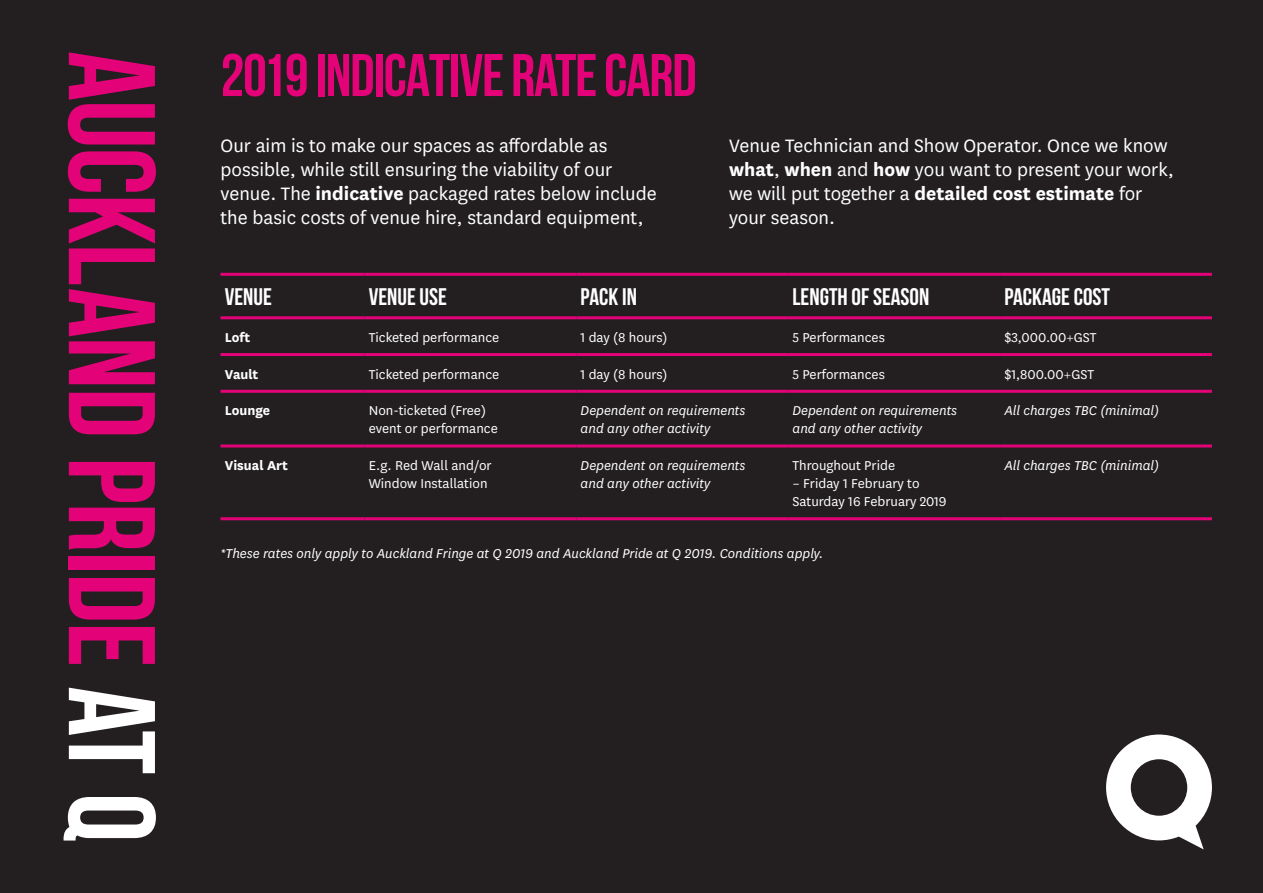
<style>
.page{position:relative;width:1263px;height:893px;background:#231f20}
.page>*{position:absolute;margin:0;border:0;box-sizing:border-box;transform-origin:0 0}
.t1{font:700 123px "Bebas Neue";letter-spacing:-.01em;color:#e40278}
.t2{font:700 60px "Bebas Neue";letter-spacing:-.02em;color:#e40278}
.t3{font:700 24px "Bebas Neue";color:#fff}
.t4{font:21px/24px "National";color:#fff}
.t5{font:italic 15px/18px "National";color:#fff}
.t6{font:15px/18px "National";color:#fff}
.t7{font:700 15px "National";color:#fff}
.s1{color:#fff}
.s2{font-weight:700}
</style>
<div class="page">
<svg style="left:1106px;top:734px;width:106px;height:115px"></svg>
<hr style="left:220px;top:273px;width:144px;height:3px;background:#e40278">
<hr style="left:364px;top:273px;width:212px;height:3px;background:#e40278">
<hr style="left:576px;top:273px;width:212px;height:3px;background:#e40278">
<hr style="left:788px;top:273px;width:212px;height:3px;background:#e40278">
<hr style="left:1000px;top:273px;width:212px;height:3px;background:#e40278">
<hr style="left:220px;top:316px;width:144px;height:3px;background:#e40278">
<hr style="left:364px;top:316px;width:212px;height:3px;background:#e40278">
<hr style="left:576px;top:316px;width:212px;height:3px;background:#e40278">
<hr style="left:788px;top:316px;width:212px;height:3px;background:#e40278">
<hr style="left:1000px;top:316px;width:212px;height:3px;background:#e40278">
<hr style="left:220px;top:353px;width:144px;height:3px;background:#e40278">
<hr style="left:364px;top:353px;width:212px;height:3px;background:#e40278">
<hr style="left:576px;top:353px;width:212px;height:3px;background:#e40278">
<hr style="left:788px;top:353px;width:212px;height:3px;background:#e40278">
<hr style="left:1000px;top:353px;width:212px;height:3px;background:#e40278">
<hr style="left:220px;top:390px;width:144px;height:3px;background:#e40278">
<hr style="left:364px;top:390px;width:212px;height:3px;background:#e40278">
<hr style="left:576px;top:390px;width:212px;height:3px;background:#e40278">
<hr style="left:788px;top:390px;width:212px;height:3px;background:#e40278">
<hr style="left:1000px;top:390px;width:212px;height:3px;background:#e40278">
<hr style="left:220px;top:444px;width:144px;height:3px;background:#e40278">
<hr style="left:364px;top:444px;width:212px;height:3px;background:#e40278">
<hr style="left:576px;top:444px;width:212px;height:3px;background:#e40278">
<hr style="left:788px;top:444px;width:212px;height:3px;background:#e40278">
<hr style="left:1000px;top:444px;width:212px;height:3px;background:#e40278">
<hr style="left:220px;top:517px;width:144px;height:3px;background:#e40278">
<hr style="left:364px;top:517px;width:212px;height:3px;background:#e40278">
<hr style="left:576px;top:517px;width:212px;height:3px;background:#e40278">
<hr style="left:788px;top:517px;width:212px;height:3px;background:#e40278">
<hr style="left:1000px;top:517px;width:212px;height:3px;background:#e40278">
<p class="t1" style="left:179px;top:51px;width:792px;rotate:90deg">AUCKLAND PRIDE <span class="s1">AT Q</span></p>
<p class="t2" style="left:220px;top:42px;width:478px">2019 INDICATIVE RATE CARD</p>
<p class="t4" style="left:220px;top:132px;width:438px">Our aim is to make our spaces as affordable as possible, while still ensuring the viability of our venue. The <span class="s2">indicative</span> packaged rates below include the basic costs of venue hire, standard equipment,</p>
<p class="t4" style="left:729px;top:132px;width:447px">Venue Technician and Show Operator. Once we know <span class="s2">what</span>, <span class="s2">when</span> and <span class="s2">how</span> you want to present your work, we will put together a <span class="s2">detailed cost estimate</span> for your season.</p>
<p class="t3" style="left:225px;top:284px;width:49px">VENUE</p>
<p class="t3" style="left:369px;top:284px;width:80px">VENUE USE</p>
<p class="t3" style="left:581px;top:284px;width:58px">PACK IN</p>
<p class="t3" style="left:792px;top:284px;width:138px">LENGTH OF SEASON</p>
<p class="t3" style="left:1004px;top:284px;width:107px">PACKAGE COST</p>
<p class="t7" style="left:225px;top:327px;width:27px">Loft</p>
<p class="t6" style="left:369px;top:328px;width:132px">Ticketed performance</p>
<p class="t6" style="left:581px;top:328px;width:88px">1 day (8 hours)</p>
<p class="t6" style="left:792px;top:328px;width:94px">5 Performances</p>
<p class="t6" style="left:1004px;top:328px;width:94px">$3,000.00+GST</p>
<p class="t7" style="left:225px;top:363px;width:35px">Vault</p>
<p class="t6" style="left:369px;top:364px;width:132px">Ticketed performance</p>
<p class="t6" style="left:581px;top:364px;width:88px">1 day (8 hours)</p>
<p class="t6" style="left:792px;top:364px;width:94px">5 Performances</p>
<p class="t6" style="left:1004px;top:364px;width:91px">$1,800.00+GST</p>
<p class="t7" style="left:225px;top:400px;width:47px">Lounge</p>
<p class="t6" style="left:369px;top:401px;width:131px">Non-ticketed (Free) event or performance</p>
<p class="t5" style="left:581px;top:401px;width:166px">Dependent on requirements and any other activity</p>
<p class="t5" style="left:792px;top:401px;width:166px">Dependent on requirements and any other activity</p>
<p class="t5" style="left:1004px;top:401px;width:156px">All charges TBC (minimal)</p>
<p class="t7" style="left:225px;top:455px;width:65px">Visual Art</p>
<p class="t6" style="left:369px;top:456px;width:124px">E.g. Red Wall and/or<br>Window Installation</p>
<p class="t5" style="left:581px;top:456px;width:166px">Dependent on requirements and any other activity</p>
<p class="t6" style="left:792px;top:456px;width:104px">Throughout Pride</p>
<p class="t5" style="left:1004px;top:456px;width:156px">All charges TBC (minimal)</p>
<p class="t6" style="left:792px;top:474px;width:156px">– Friday 1 February to<br>Saturday 16 February 2019</p>
<p class="t5" style="left:220px;top:544px;width:604px">*These rates only apply to Auckland Fringe at Q 2019 and Auckland Pride at Q 2019. Conditions apply.</p>
</div>
